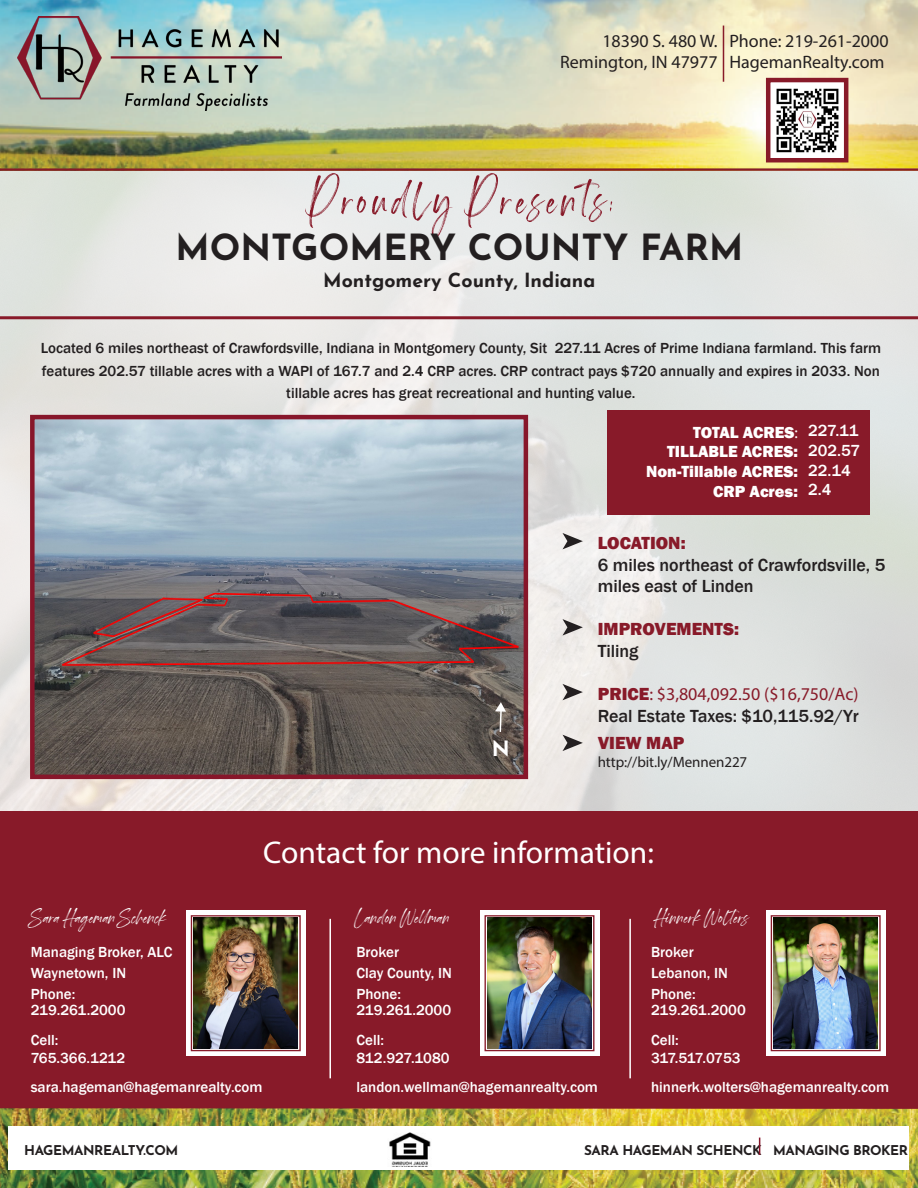
<style>
.page{position:relative;width:918px;height:1188px;background:#fff}
.page>*{position:absolute;margin:0;border:0;box-sizing:border-box;transform-origin:0 0}
.t1{font:58.35px "Springfield";letter-spacing:.08em;color:#881a29;scale:.93 1}
.t2{font:700 36px "Josefin Sans";color:#231f20}
.t3{font:31.5px "Myriad Pro";color:#fff}
.t4{font:italic 22.8px "Springfield";letter-spacing:.01em;color:#fff}
.t5{font:700 21px "Josefin Sans";color:#fff}
.t6{font:700 19.5px "Josefin Sans";color:#231f20}
.t7{font:500 18px/21.6px "Franklin Gothic";color:#231f20}
.t8{font:18px "Myriad Pro";color:#231f20}
.t9{font:18px "Myriad Pro";color:#881a29}
.t10{font:800 18px "Franklin Gothic";color:#881a29}
.t11{font:800 16.5px "Franklin Gothic";color:#fff}
.t12{font:500 16.5px "Franklin Gothic";color:#fff}
.t13{font:500 15px/22.5px "Franklin Gothic";color:#231f20;text-align:center}
.t14{font:500 15px "Franklin Gothic";color:#fff}
.t15{font:15px "Myriad Pro";letter-spacing:-.005em;color:#231f20}
.t16{font:500 15px "Franklin Gothic";letter-spacing:-.03em;color:#fff}
.t17{font:700 13.5px "Josefin Sans";letter-spacing:-.03em;color:#231f20}
.s1{font-family:"Myriad Pro";font-weight:400}
.s2{font-family:"Franklin Gothic";font-weight:800}
</style>
<div class="page">
<img style="left:0;top:0;width:918px;height:168px">
<img style="left:0;top:171px;width:918px;height:641px">
<div style="left:0;top:812px;width:918px;height:328px;background:#881a29"></div>
<hr style="left:0;top:168px;width:918px;height:3px;background:#881a29">
<img style="left:18px;top:16px;width:263px;height:94px">
<hr style="left:723px;top:26px;width:1px;height:56px;background:#881a29">
<div style="left:608px;top:410px;width:262px;height:104px;background:#881a29"></div>
<svg style="left:563px;top:684px;width:20px;height:16px"></svg>
<svg style="left:563px;top:619px;width:20px;height:17px"></svg>
<hr style="left:329px;top:919px;width:2px;height:159px;background:#fff">
<hr style="left:0;top:316px;width:918px;height:3px;background:#881a29">
<svg style="left:563px;top:533px;width:20px;height:16px"></svg>
<img style="left:35px;top:420px;width:488px;height:354px">
<div style="left:30px;top:415px;width:498px;height:364px;border:4px solid #87162a"></div>
<img style="left:771px;top:83px;width:72px;height:74px">
<div style="left:766px;top:78px;width:82px;height:84px;border:4px solid #881a29"></div>
<svg style="left:563px;top:735px;width:20px;height:16px"></svg>
<svg style="left:480px;top:911px;width:119px;height:145px;background:#ede6e7"></svg>
<div style="left:485px;top:915px;width:109px;height:136px;border:1px solid #881a29"></div>
<img style="left:487px;top:918px;width:105px;height:131px">
<img style="left:0;top:1108px;width:918px;height:80px">
<div style="left:9px;top:1126px;width:900px;height:44px;background:#fff"></div>
<img style="left:389px;top:1132px;width:42px;height:35px">
<svg style="left:759px;top:1138px;width:1px;height:17px"></svg>
<svg style="left:186px;top:911px;width:119px;height:145px;background:#e9e7e5"></svg>
<div style="left:191px;top:915px;width:110px;height:136px;border:1px solid #881a29"></div>
<img style="left:194px;top:918px;width:104px;height:131px">
<svg style="left:495px;top:702px;width:11px;height:31px"></svg>
<hr style="left:629px;top:919px;width:2px;height:159px;background:#fff">
<svg style="left:766px;top:911px;width:119px;height:145px;background:#eae8e6"></svg>
<div style="left:771px;top:915px;width:110px;height:136px;border:1px solid #881a29"></div>
<img style="left:774px;top:918px;width:104px;height:131px">
<p class="t8" style="left:602px;top:30px;width:117px">18390 S. 480 W.</p>
<p class="t8" style="left:560px;top:51px;width:159px">Remington, IN 47977</p>
<p class="t8" style="left:729px;top:30px;width:161px">Phone: 219-261-2000</p>
<p class="t8" style="left:729px;top:51px;width:157px">HagemanRealty.com</p>
<p class="t1" style="left:311px;top:165px;width:328px">Proudly Presents:</p>
<p class="t2" style="left:176px;top:216px;width:569px">MONTGOMERY COUNTY FARM</p>
<p class="t6" style="left:323px;top:263px;width:274px">Montgomery County, Indiana</p>
<p class="t13" style="left:41px;top:337px;width:842px">Located 6 miles northeast of Crawfordsville, Indiana in Montgomery County, Sit 227.11 Acres of Prime Indiana farmland. This farm features 202.57 tillable acres with a WAPI of 167.7 and 2.4 CRP acres. CRP contract pays $720 annually and expires in 2033. Non tillable acres has great recreational and hunting value.</p>
<p class="t5" style="left:492px;top:730px;width:19px">N</p>
<p class="t11" style="left:693px;top:421px;width:106px">TOTAL ACRES<span class="s1">:</span></p>
<p class="t11" style="left:667px;top:441px;width:132px">TILLABLE ACRES:</p>
<p class="t11" style="left:646px;top:461px;width:153px">Non-Tillable ACRES:</p>
<p class="t11" style="left:713px;top:481px;width:86px">CRP Acres:</p>
<p class="t12" style="left:808px;top:420px;width:52px">227.11</p>
<p class="t12" style="left:808px;top:440px;width:53px">202.57</p>
<p class="t12" style="left:808px;top:460px;width:44px">22.14</p>
<p class="t12" style="left:808px;top:480px;width:25px">2.4</p>
<p class="t10" style="left:598px;top:531px;width:89px">LOCATION:</p>
<p class="t7" style="left:598px;top:554px;width:289px">6 miles northeast of Crawfordsville, 5 miles east of Linden</p>
<p class="t10" style="left:598px;top:618px;width:143px">IMPROVEMENTS:</p>
<p class="t7" style="left:598px;top:640px;width:42px">Tiling</p>
<p class="t9" style="left:598px;top:683px;width:262px"><span class="s2">PRICE</span>: $3,804,092.50 ($16,750/Ac)</p>
<p class="t7" style="left:598px;top:705px;width:263px">Real Estate Taxes: $10,115.92/Yr</p>
<p class="t10" style="left:598px;top:732px;width:88px">VIEW MAP</p>
<p class="t15" style="left:598px;top:753px;width:151px">http://bit.ly/Mennen227</p>
<p class="t3" style="left:263px;top:833px;width:392px">Contact for more information:</p>
<p class="t4" style="left:29px;top:903px;width:143px">SaraHagemanSchenck</p>
<p class="t14" style="left:31px;top:943px;width:143px">Managing Broker, ALC</p>
<p class="t14" style="left:31px;top:964px;width:97px">Waynetown, IN</p>
<p class="t14" style="left:31px;top:985px;width:46px">Phone:</p>
<p class="t14" style="left:31px;top:1001px;width:96px">219.261.2000</p>
<p class="t14" style="left:31px;top:1031px;width:29px">Cell:</p>
<p class="t14" style="left:31px;top:1049px;width:96px">765.366.1212</p>
<p class="t14" style="left:31px;top:1078px;width:233px">sara.hageman@hagemanrealty.com</p>
<p class="t4" style="left:353px;top:903px;width:102px">LandonWellman</p>
<p class="t14" style="left:356px;top:943px;width:44px">Broker</p>
<p class="t14" style="left:356px;top:964px;width:97px">Clay County, IN</p>
<p class="t14" style="left:356px;top:985px;width:46px">Phone:</p>
<p class="t14" style="left:356px;top:1001px;width:96px">219.261.2000</p>
<p class="t14" style="left:356px;top:1031px;width:29px">Cell:</p>
<p class="t14" style="left:356px;top:1049px;width:95px">812.927.1080</p>
<p class="t14" style="left:356px;top:1078px;width:243px">landon.wellman@hagemanrealty.com</p>
<p class="t4" style="left:653px;top:903px;width:96px">HinnerkWolters</p>
<p class="t14" style="left:651px;top:943px;width:44px">Broker</p>
<p class="t14" style="left:651px;top:964px;width:78px">Lebanon, IN</p>
<p class="t14" style="left:651px;top:985px;width:46px">Phone:</p>
<p class="t14" style="left:651px;top:1001px;width:96px">219.261.2000</p>
<p class="t14" style="left:651px;top:1031px;width:29px">Cell:</p>
<p class="t16" style="left:651px;top:1049px;width:91px">317.517.0753</p>
<p class="t14" style="left:651px;top:1078px;width:240px">hinnerk.wolters@hagemanrealty.com</p>
<p class="t17" style="left:24px;top:1138px;width:156px">HAGEMANREALTY.COM</p>
<p class="t17" style="left:584px;top:1138px;width:326px">SARA HAGEMAN SCHENCK MANAGING BROKER</p>
</div>
